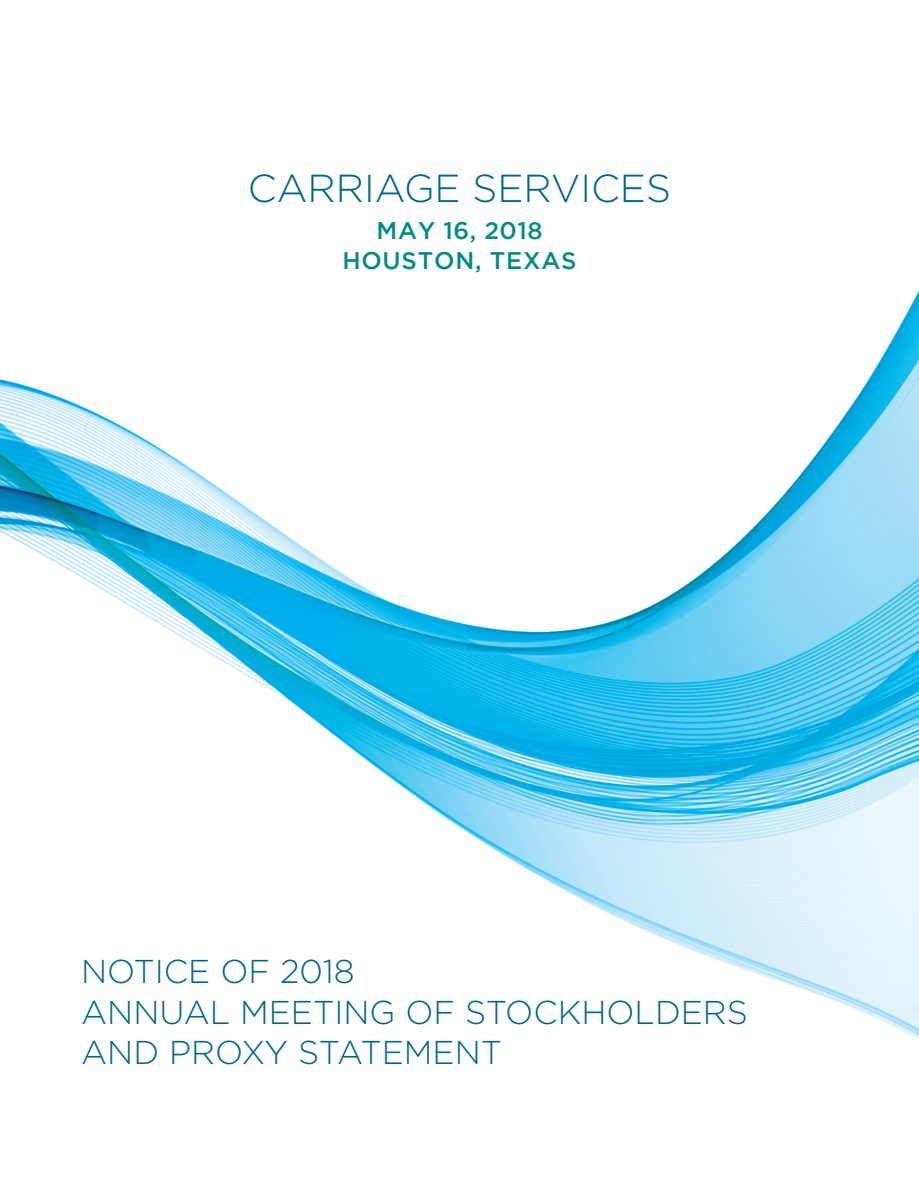
<style>
.page{position:relative;width:919px;height:1189px;background:#fff}
.page>*{position:absolute;margin:0;border:0;box-sizing:border-box;transform-origin:0 0}
.t1{font:300 39px "Gotham";color:#068}
.t2{font:300 33px/40.5px "Gotham";color:#068}
.t3{font:500 24px/30px "Gotham";letter-spacing:.035em;color:#008c82;text-align:center}
</style>
<div class="page">
<img style="left:0;top:292px;width:918px;height:747px">
<p class="t1" style="left:248px;top:166px;width:424px">CARRIAGE SERVICES</p>
<p class="t3" style="left:342px;top:215px;width:236px">MAY 16, 2018<br>HOUSTON, TEXAS</p>
<p class="t2" style="left:81px;top:950px;width:668px">NOTICE OF 2018<br>ANNUAL MEETING OF STOCKHOLDERS<br>AND PROXY STATEMENT</p>
</div>
